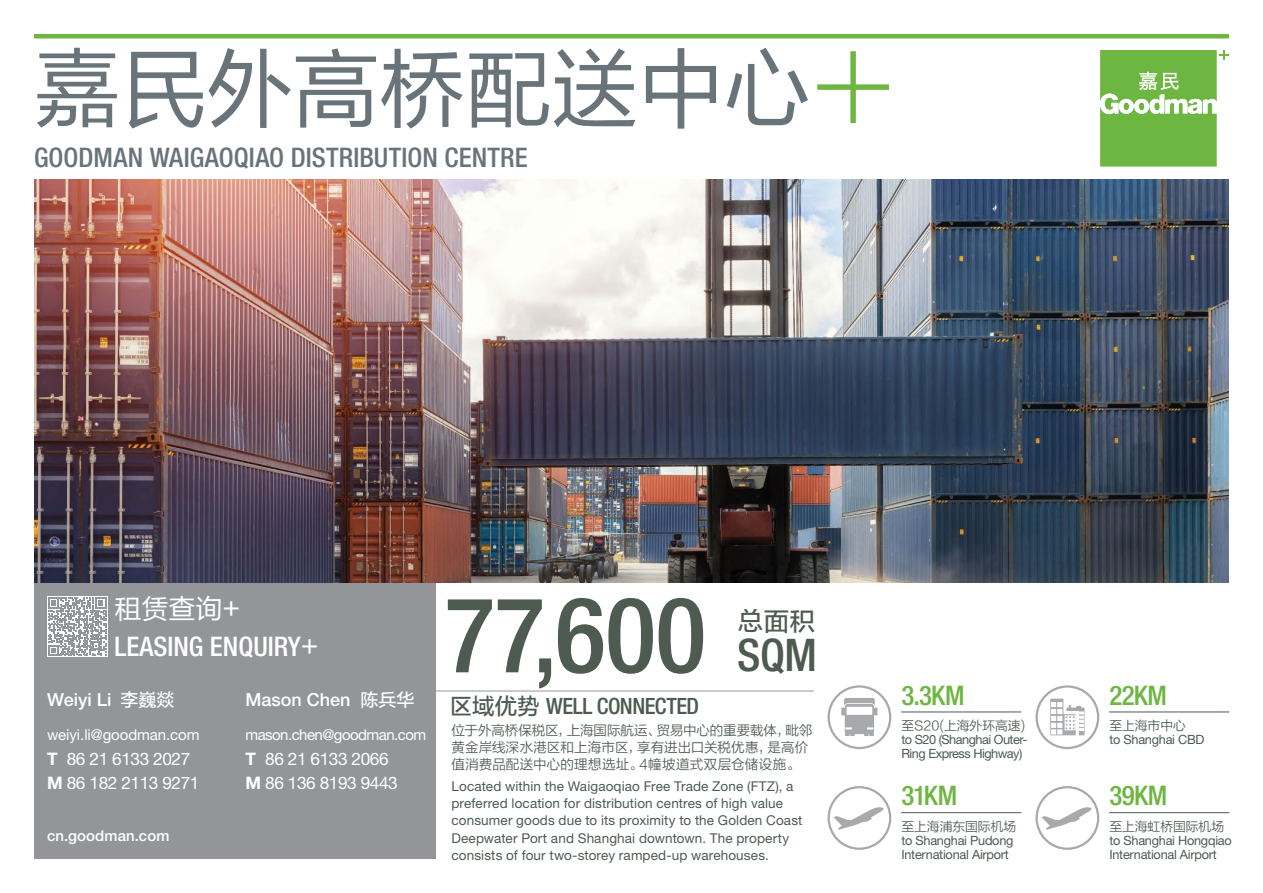
<style>
.page{position:relative;width:1263px;height:893px;background:#fff}
.page>*{position:absolute;margin:0;border:0;box-sizing:border-box;transform-origin:0 0}
.t1{font:500 condensed 105px "Helvetica Neue LT Std";color:#4d5b50}
.t2{font:86.25px "FZLTHK GBK1 0";color:#69747a}
.t3{font:500 condensed 45px "Helvetica Neue LT Std";color:#4d5b50}
.t4{font:500 condensed 27px "Helvetica Neue LT Std";letter-spacing:.005em;color:#69747a}
.t5{font:500 condensed 27px "Helvetica Neue LT Std";letter-spacing:-.025em;color:#6cb641}
.t6{font:500 condensed 27px "Helvetica Neue LT Std";color:#fff}
.t7{font:27px "FZLTHK GBK1 0";color:#fff}
.t8{font:25.5px "FZLTZHUNHK GBK1 0";color:#4d5b50}
.t9{font:500 condensed 22.5px "Helvetica Neue LT Std";letter-spacing:-.02em;color:#4d5b50}
.t10{font:500 18px "Helvetica Neue LT Std";color:#fff}
.t11{font:17.25px "Helvetica Neue LT Std";letter-spacing:-.025em;color:#fff}
.t12{font:700 17.25px "Helvetica Neue LT Std";color:#fff}
.t13{font:15px "Helvetica Neue LT Std";letter-spacing:-.035em;color:#fff}
.t14{font:15px "Helvetica Neue LT Std";letter-spacing:-.005em;color:#fff}
.t15{font:500 15px "Helvetica Neue LT Std";letter-spacing:.01em;color:#fff}
.t16{font:13.5px/17.2px "Helvetica Neue LT Std";letter-spacing:.01em;color:#4d5b50}
.t17{font:13.5px/17.2px "FZLTXIHK GBK1 0";letter-spacing:.005em;color:#4d5b50}
.t18{font:12.75px/14.2px "Helvetica Neue LT Std";letter-spacing:-.02em;color:#4d5b50}
.t19{font:12.75px/14.2px "Helvetica Neue LT Std";letter-spacing:-.04em;color:#4d5b50}
.t20{font:12.75px "FZLTXIHK GBK1 0";color:#4d5b50}
.s1{font-family:"Helvetica Neue LT Std";font-weight:100;font-size:142.5px;color:#6cb641}
.s2{font-family:"FZLTHK GBK1 0";font-weight:400;font-stretch:normal}
.s3{font-family:"FZLTZHUNHK GBK1 0";font-weight:400}
.s4{font-weight:700}
.s5{font-family:"FZLTZHUNHK GBK1 0";font-weight:400;font-stretch:normal}
</style>
<div class="page">
<div style="left:34px;top:34px;width:1195px;height:5px;background:#6cb641"></div>
<div style="left:34px;top:583px;width:401px;height:276px;background:#939598"></div>
<hr style="left:901px;top:712px;width:120px;height:1px;background:#4d5b50">
<hr style="left:901px;top:812px;width:120px;height:1px;background:#4d5b50">
<hr style="left:1109px;top:712px;width:120px;height:1px;background:#4d5b50">
<hr style="left:1109px;top:812px;width:120px;height:1px;background:#4d5b50">
<div style="left:827px;top:685px;width:64px;height:64px;border:2px solid #a7a9ac;border-radius:50%"></div>
<svg style="left:841px;top:698px;width:36px;height:38px"></svg>
<svg style="left:1100px;top:50px;width:129px;height:117px"></svg>
<div style="left:827px;top:786px;width:64px;height:64px;border:2px solid #a7a9ac;border-radius:50%"></div>
<svg style="left:834px;top:807px;width:50px;height:23px"></svg>
<div style="left:1035px;top:786px;width:64px;height:64px;border:2px solid #a7a9ac;border-radius:50%"></div>
<svg style="left:1042px;top:807px;width:50px;height:23px"></svg>
<div style="left:1035px;top:685px;width:64px;height:64px;border:2px solid #a7a9ac;border-radius:50%"></div>
<svg style="left:1050px;top:698px;width:35px;height:38px"></svg>
<div style="left:47px;top:596px;width:60px;height:61px;background:#fff"></div>
<svg style="left:48px;top:597px;width:59px;height:59px"></svg>
<hr style="left:423px;top:691px;width:391px;height:1px;background:#939598">
<img style="left:34px;top:179px;width:1195px;height:404px">
<h2 class="t2" style="left:34px;top:41px;width:863px">嘉民外高桥配送中心<span class="s1">+</span></h2>
<h3 class="t4" style="left:34px;top:141px;width:495px">GOODMAN WAIGAOQIAO DISTRIBUTION CENTRE</h3>
<h3 class="t7" style="left:114px;top:594px;width:127px">租赁查询+</h3>
<h3 class="t6" style="left:114px;top:630px;width:206px">LEASING ENQUIRY<span class="s2">+</span></h3>
<h3 class="t3" style="left:737px;top:628px;width:81px">SQM</h3>
<h1 class="t1" style="left:445px;top:572px;width:263px">77,600</h1>
<h3 class="t8" style="left:738px;top:608px;width:79px">总面积</h3>
<h3 class="t10" style="left:47px;top:689px;width:129px">Weiyi Li <span class="s3">李巍燚</span></h3>
<p class="t14" style="left:47px;top:725px;width:154px">weiyi.li@goodman.com</p>
<p class="t12" style="left:47px;top:748px;width:12px">T</p>
<p class="t11" style="left:67px;top:748px;width:125px">86 21 6133 2027</p>
<p class="t11" style="left:47px;top:772px;width:154px"><span class="s4">M</span> 86 182 2113 9271</p>
<p class="t15" style="left:47px;top:826px;width:124px">cn.goodman.com</p>
<h3 class="t10" style="left:245px;top:689px;width:171px">Mason Chen <span class="s3">陈兵华</span></h3>
<p class="t13" style="left:245px;top:725px;width:182px">mason.chen@goodman.com</p>
<p class="t11" style="left:265px;top:748px;width:125px">86 21 6133 2066</p>
<p class="t12" style="left:245px;top:748px;width:12px">T</p>
<p class="t11" style="left:245px;top:772px;width:154px"><span class="s4">M</span> 86 136 8193 9443</p>
<h3 class="t9" style="left:450px;top:692px;width:251px"><span class="s5">区域优势</span> WELL CONNECTED</h3>
<p class="t17" style="left:451px;top:722px;width:362px">位于外高桥保税区，上海国际航运、贸易中心的重要载体，毗邻黄金岸线深水港区和上海市区，享有进出口关税优惠，是高价值消费品配送中心的理想选址。4幢坡道式双层仓储设施。</p>
<p class="t16" style="left:451px;top:777px;width:353px">Located within the Waigaoqiao Free Trade Zone (FTZ), a preferred location for distribution centres of high value consumer goods due to its proximity to the Golden Coast Deepwater Port and Shanghai downtown. The property consists of four two-storey ramped-up warehouses.</p>
<h3 class="t5" style="left:901px;top:679px;width:65px">3.3KM</h3>
<h3 class="t5" style="left:1109px;top:679px;width:59px">22KM</h3>
<p class="t20" style="left:901px;top:718px;width:125px">至S20(上海外环高速)</p>
<p class="t19" style="left:901px;top:732px;width:128px">to S20 (Shanghai Outer-<br>Ring Express Highway)</p>
<h3 class="t5" style="left:901px;top:780px;width:57px">31KM</h3>
<h3 class="t5" style="left:1109px;top:780px;width:59px">39KM</h3>
<p class="t20" style="left:1109px;top:718px;width:78px">至上海市中心</p>
<p class="t18" style="left:1109px;top:732px;width:97px">to Shanghai CBD</p>
<p class="t20" style="left:901px;top:819px;width:116px">至上海浦东国际机场</p>
<p class="t18" style="left:901px;top:833px;width:114px">to Shanghai Pudong<br>International Airport</p>
<p class="t20" style="left:1109px;top:819px;width:116px">至上海虹桥国际机场</p>
<p class="t18" style="left:1109px;top:833px;width:124px">to Shanghai Hongqiao<br>International Airport</p>
</div>
